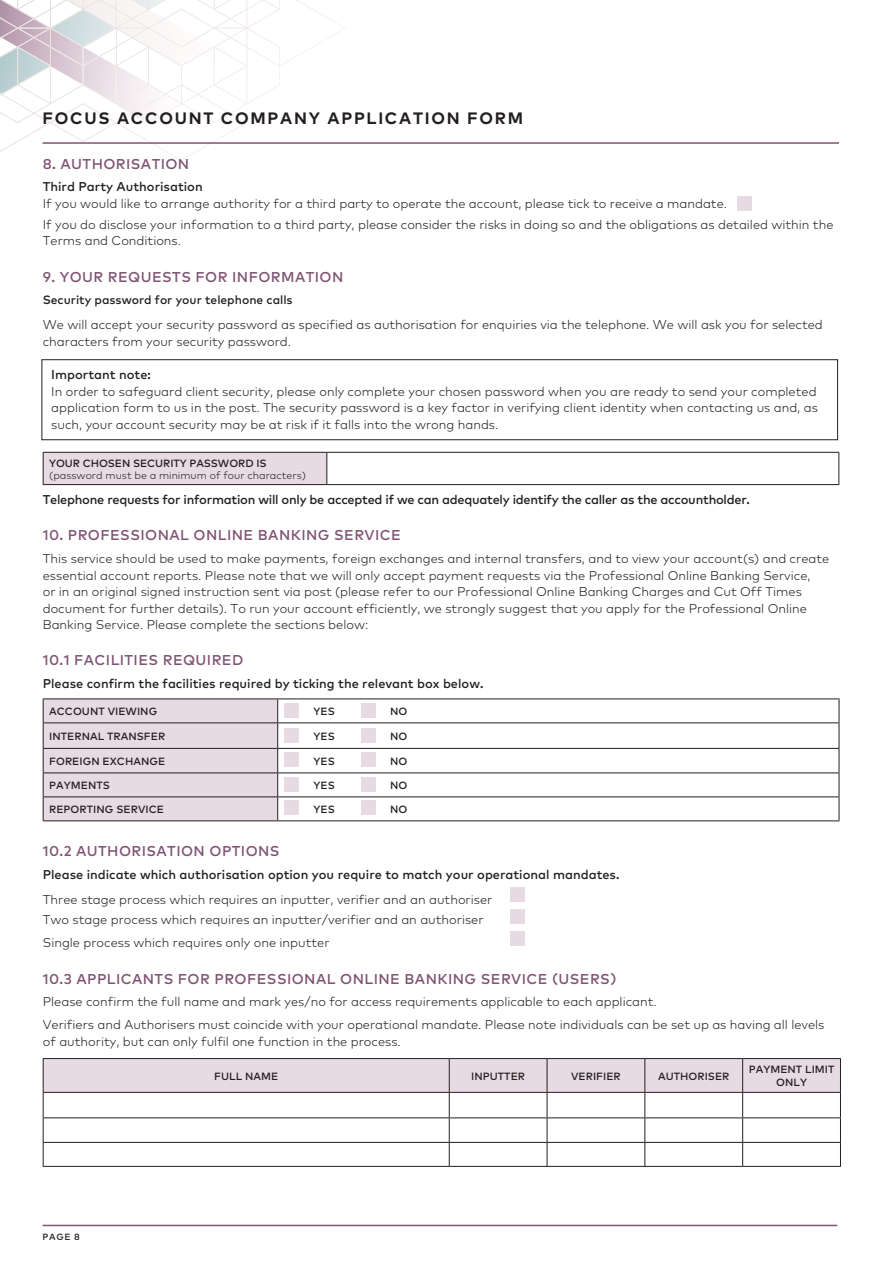
<style>
.page{position:relative;width:893px;height:1263px;background:#fff}
.page>*{position:absolute;margin:0;border:0;box-sizing:border-box;transform-origin:0 0}
.t1{font:700 16.5px "Mark OT";letter-spacing:.105em;color:#231f20}
.t2{font:500 14.25px "Mark OT";letter-spacing:.03em;color:#805474}
.t3{font:300 12.75px/16.5px "Mark OT";color:#231f20}
.t4{font:500 12.75px "Mark OT";color:#231f20}
.t5{font:500 12.75px "Mark OT";letter-spacing:-.02em;color:#231f20}
.t6{font:500 12px "Mark OT";color:#231f20}
.t7{font:500 10.5px/13.5px "Mark OT";letter-spacing:.005em;color:#231f20;text-align:center}
.t8{font:300 10.5px/12px "Mark OT";color:#231f20}
.t9{font:500 9px "Mark OT";color:#231f20}
.s1{font-weight:500}
</style>
<div class="page">
<img style="left:21px;top:0;width:82px;height:142px">
<img style="left:130px;top:0;width:108px;height:161px">
<img style="left:0;top:0;width:21px;height:152px">
<img style="left:103px;top:0;width:27px;height:131px">
<img style="left:238px;top:0;width:27px;height:128px">
<img style="left:292px;top:0;width:27px;height:59px">
<img style="left:319px;top:13px;width:26px;height:30px">
<hr style="left:43px;top:142px;width:796px;height:2px;background:#805474">
<hr style="left:43px;top:1225px;width:794px;height:1px;background:#805474">
<div style="left:42px;top:359px;width:796px;height:81px;border:1px solid #231f20"></div>
<div style="left:43px;top:452px;width:284px;height:33px;background:#e7dae2"></div>
<hr style="left:43px;top:452px;width:284px;height:1px;background:#231f20">
<hr style="left:43px;top:453px;width:1px;height:31px;background:#231f20">
<hr style="left:327px;top:452px;width:512px;height:1px;background:#231f20">
<hr style="left:326px;top:453px;width:1px;height:31px;background:#231f20">
<hr style="left:838px;top:453px;width:1px;height:31px;background:#231f20">
<hr style="left:43px;top:484px;width:284px;height:1px;background:#231f20">
<hr style="left:327px;top:484px;width:512px;height:1px;background:#231f20">
<hr style="left:43px;top:698px;width:235px;height:1px;background:#231f20">
<hr style="left:278px;top:698px;width:561px;height:1px;background:#231f20">
<hr style="left:278px;top:722px;width:561px;height:1px;background:#231f20">
<hr style="left:278px;top:748px;width:561px;height:1px;background:#231f20">
<hr style="left:278px;top:772px;width:561px;height:1px;background:#231f20">
<hr style="left:278px;top:796px;width:561px;height:1px;background:#231f20">
<svg style="left:43px;top:699px;width:235px;height:121px;background:#ded2d9"></svg>
<svg style="left:839px;top:699px;width:1px;height:121px"></svg>
<hr style="left:43px;top:820px;width:235px;height:1px;background:#231f20">
<hr style="left:278px;top:820px;width:561px;height:1px;background:#231f20">
<svg style="left:43px;top:1058px;width:798px;height:108px"></svg>
<hr style="left:43px;top:1166px;width:406px;height:1px;background:#231f20">
<hr style="left:449px;top:1166px;width:98px;height:1px;background:#231f20">
<hr style="left:547px;top:1166px;width:98px;height:1px;background:#231f20">
<hr style="left:645px;top:1166px;width:98px;height:1px;background:#231f20">
<hr style="left:743px;top:1166px;width:98px;height:1px;background:#231f20">
<div style="left:737px;top:196px;width:15px;height:14px;background:#e7dae2"></div>
<div style="left:285px;top:703px;width:14px;height:15px;background:#e7dae2"></div>
<div style="left:361px;top:703px;width:15px;height:15px;background:#e7dae2"></div>
<div style="left:285px;top:752px;width:14px;height:14px;background:#e7dae2"></div>
<div style="left:361px;top:752px;width:15px;height:14px;background:#e7dae2"></div>
<div style="left:285px;top:728px;width:14px;height:15px;background:#e7dae2"></div>
<div style="left:361px;top:728px;width:15px;height:15px;background:#e7dae2"></div>
<div style="left:285px;top:777px;width:14px;height:15px;background:#e7dae2"></div>
<div style="left:361px;top:777px;width:15px;height:15px;background:#e7dae2"></div>
<div style="left:285px;top:800px;width:14px;height:15px;background:#e7dae2"></div>
<div style="left:361px;top:800px;width:15px;height:15px;background:#e7dae2"></div>
<div style="left:510px;top:887px;width:15px;height:14px;background:#e7dae2"></div>
<div style="left:510px;top:931px;width:15px;height:15px;background:#e7dae2"></div>
<div style="left:510px;top:909px;width:15px;height:15px;background:#e7dae2"></div>
<p class="t1" style="left:43px;top:107px;width:482px">FOCUS ACCOUNT COMPANY APPLICATION FORM</p>
<p class="t2" style="left:43px;top:154px;width:148px">8. AUTHORISATION</p>
<p class="t4" style="left:43px;top:179px;width:161px">Third Party Authorisation</p>
<p class="t3" style="left:43px;top:195px;width:686px">If you would like to arrange authority for a third party to operate the account, please tick to receive a mandate.</p>
<p class="t3" style="left:43px;top:216px;width:792px">If you do disclose your information to a third party, please consider the risks in doing so and the obligations as detailed within the<br>Terms and Conditions.</p>
<p class="t2" style="left:43px;top:267px;width:302px">9. YOUR REQUESTS FOR INFORMATION</p>
<p class="t6" style="left:43px;top:292px;width:251px">Security password for your telephone calls</p>
<p class="t3" style="left:43px;top:317px;width:782px">We will accept your security password as specified as authorisation for enquiries via the telephone. We will ask you for selected characters from your security password.</p>
<p class="t4" style="left:51px;top:367px;width:101px">Important note:</p>
<p class="t3" style="left:51px;top:383px;width:768px;text-align:justify">In order to safeguard client security, please only complete your chosen password when you are ready to send your completed application form to us in the post. The security password is a key factor in verifying client identity when contacting us and, as such, your account security may be at risk if it falls into the wrong hands.</p>
<p class="t8" style="left:49px;top:457px;width:258px"><span class="s1">YOUR CHOSEN SECURITY PASSWORD IS </span>(password must be a minimum of four characters)</p>
<p class="t5" style="left:43px;top:491px;width:709px">Telephone requests for information will only be accepted if we can adequately identify the caller as the accountholder.</p>
<p class="t2" style="left:43px;top:526px;width:360px">10. PROFESSIONAL ONLINE BANKING SERVICE</p>
<p class="t3" style="left:43px;top:550px;width:788px">This service should be used to make payments, foreign exchanges and internal transfers, and to view your account(s) and create essential account reports. Please note that we will only accept payment requests via the Professional Online Banking Service,<br>or in an original signed instruction sent via post (please refer to our Professional Online Banking Charges and Cut Off Times document for further details). To run your account efficiently, we strongly suggest that you apply for the Professional Online Banking Service. Please complete the sections below:</p>
<p class="t2" style="left:43px;top:651px;width:202px">10.1 FACILITIES REQUIRED</p>
<p class="t4" style="left:43px;top:676px;width:442px">Please confirm the facilities required by ticking the relevant box below.</p>
<p class="t7" style="left:49px;top:704px;width:110px">ACCOUNT VIEWING</p>
<p class="t7" style="left:313px;top:704px;width:23px">YES</p>
<p class="t7" style="left:390px;top:704px;width:19px">NO</p>
<p class="t7" style="left:49px;top:729px;width:118px">INTERNAL TRANSFER</p>
<p class="t7" style="left:313px;top:729px;width:23px">YES</p>
<p class="t7" style="left:390px;top:729px;width:19px">NO</p>
<p class="t7" style="left:49px;top:754px;width:118px">FOREIGN EXCHANGE</p>
<p class="t7" style="left:313px;top:754px;width:23px">YES</p>
<p class="t7" style="left:390px;top:754px;width:19px">NO</p>
<p class="t7" style="left:49px;top:778px;width:62px">PAYMENTS</p>
<p class="t7" style="left:313px;top:778px;width:23px">YES</p>
<p class="t7" style="left:390px;top:778px;width:19px">NO</p>
<p class="t7" style="left:49px;top:802px;width:116px">REPORTING SERVICE</p>
<p class="t7" style="left:313px;top:802px;width:23px">YES</p>
<p class="t7" style="left:390px;top:802px;width:19px">NO</p>
<p class="t2" style="left:43px;top:842px;width:238px">10.2 AUTHORISATION OPTIONS</p>
<p class="t4" style="left:43px;top:866px;width:578px">Please indicate which authorisation option you require to match your operational mandates.</p>
<p class="t3" style="left:43px;top:891px;width:451px">Three stage process which requires an inputter, verifier and an authoriser</p>
<p class="t3" style="left:43px;top:911px;width:442px">Two stage process which requires an inputter/verifier and an authoriser</p>
<p class="t3" style="left:43px;top:934px;width:288px">Single process which requires only one inputter</p>
<p class="t2" style="left:43px;top:969px;width:575px">10.3 APPLICANTS FOR PROFESSIONAL ONLINE BANKING SERVICE (USERS)</p>
<p class="t3" style="left:43px;top:993px;width:616px">Please confirm the full name and mark yes/no for access requirements applicable to each applicant.</p>
<p class="t3" style="left:43px;top:1016px;width:783px">Verifiers and Authorisers must coincide with your operational mandate. Please note individuals can be set up as having all levels of authority, but can only fulfil one function in the process.</p>
<p class="t7" style="left:214px;top:1069px;width:65px">FULL NAME</p>
<p class="t7" style="left:471px;top:1069px;width:55px">INPUTTER</p>
<p class="t7" style="left:571px;top:1069px;width:51px">VERIFIER</p>
<p class="t7" style="left:658px;top:1069px;width:73px">AUTHORISER</p>
<p class="t7" style="left:749px;top:1062px;width:87px">PAYMENT LIMIT<br>ONLY</p>
<p class="t9" style="left:43px;top:1230px;width:39px">PAGE 8</p>
</div>
